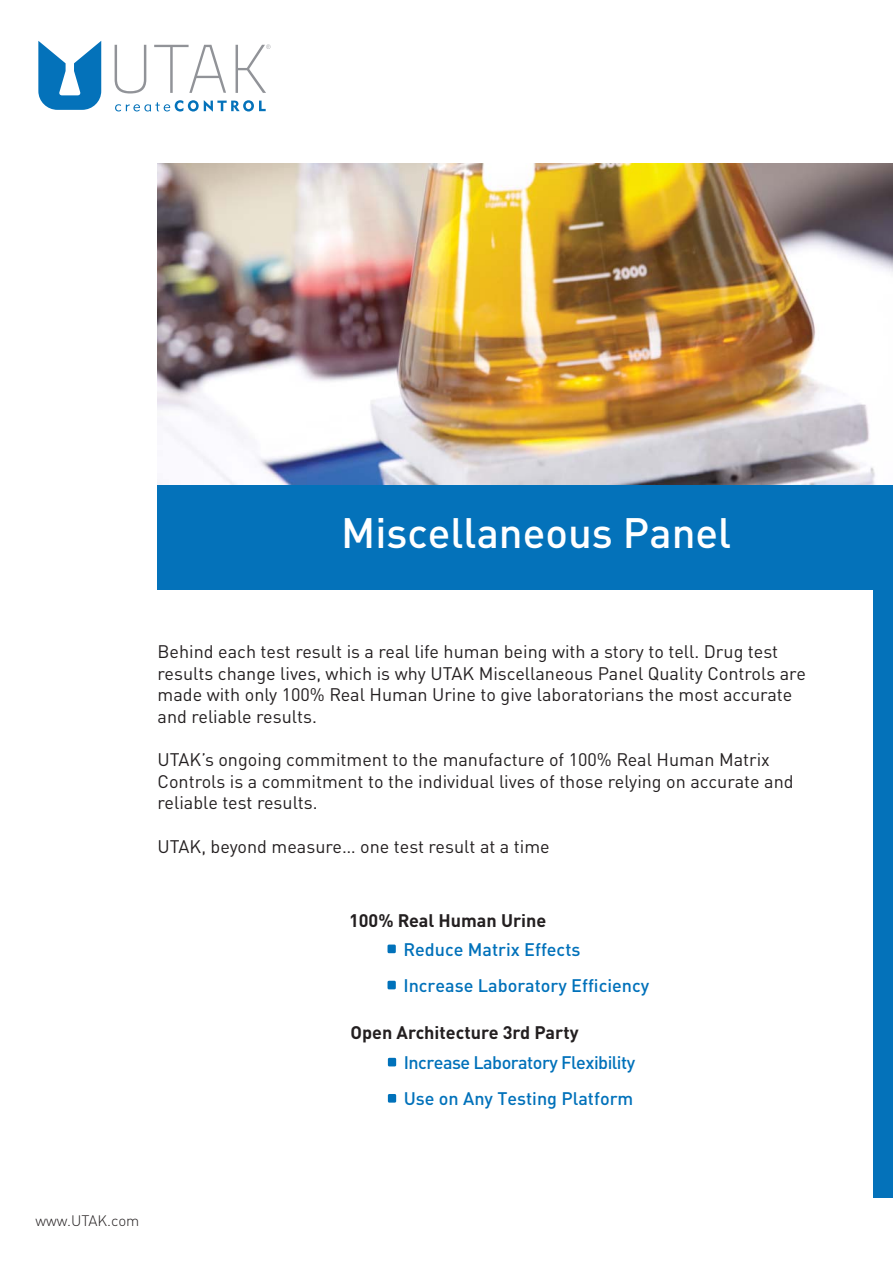
<style>
.page{position:relative;width:893px;height:1263px;background:#fff}
.page>*{position:absolute;margin:0;border:0;box-sizing:border-box;transform-origin:0 0}
.t1{font:500 42px "DINOT";color:#fff}
.t2{font:27px/33.8px "Arial";color:#1a1d21}
.t3{font:18px/21.6px "DINOT";color:#231f20}
.t4{font:500 18px/36px "DINOT";letter-spacing:-.03em;color:#0071ba}
.t5{font:500 18px/36px "DINOT";color:#0071ba}
.t6{font:700 18px "DINOT";color:#231f20}
.t7{font:300 15px "DINOT";color:#231f20}
</style>
<div class="page">
<div style="left:157px;top:482px;width:735px;height:108px;background:#0472ba"></div>
<div style="left:873px;top:590px;width:19px;height:608px;background:#0472ba"></div>
<div style="left:387px;top:945px;width:9px;height:8px;background:#0071ba"></div>
<div style="left:387px;top:981px;width:9px;height:8px;background:#0071ba"></div>
<div style="left:388px;top:1058px;width:8px;height:8px;background:#0071ba"></div>
<div style="left:388px;top:1094px;width:8px;height:9px;background:#0071ba"></div>
<img style="left:157px;top:163px;width:735px;height:321px">
<svg style="left:38px;top:41px;width:63px;height:69px"></svg>
<svg style="left:115px;top:45px;width:31px;height:49px"></svg>
<svg style="left:154px;top:45px;width:72px;height:48px"></svg>
<svg style="left:235px;top:44px;width:35px;height:49px"></svg>
<svg style="left:115px;top:100px;width:151px;height:12px"></svg>
<h1 class="t1" style="left:341px;top:518px;width:391px">Miscellaneous Panel</h1>
<p class="t3" style="left:157px;top:643px;width:649px">Behind each test result is a real life human being with a story to tell. Drug test results change lives, which is why UTAK Miscellaneous Panel Quality Controls are made with only 100% Real Human Urine to give laboratorians the most accurate and reliable results.</p>
<p class="t3" style="left:157px;top:751px;width:637px">UTAK’s ongoing commitment to the manufacture of 100% Real Human Matrix<br>Controls is a commitment to the individual lives of those relying on accurate and reliable test results.</p>
<p class="t3" style="left:157px;top:837px;width:394px">UTAK, beyond measure… one test result at a time</p>
<h2 class="t2" style="left:135px;top:642px;width:405px">21.2 cm (base) x 29.9 cm (height)<br>Printable Area</h2>
<h2 class="t2" style="left:135px;top:756px;width:101px">Cut line.</h2>
<p class="t6" style="left:349px;top:911px;width:199px">100% Real Human Urine</p>
<p class="t5" style="left:403px;top:933px;width:247px">Reduce Matrix Effects<br>Increase Laboratory Efficiency</p>
<p class="t6" style="left:350px;top:1022px;width:230px">Open Architecture 3rd Party</p>
<p class="t7" style="left:36px;top:1212px;width:105px">www.UTAK.com</p>
<p class="t4" style="left:404px;top:1046px;width:233px">Increase Laboratory Flexibility<br>Use on Any Testing Platform</p>
</div>
